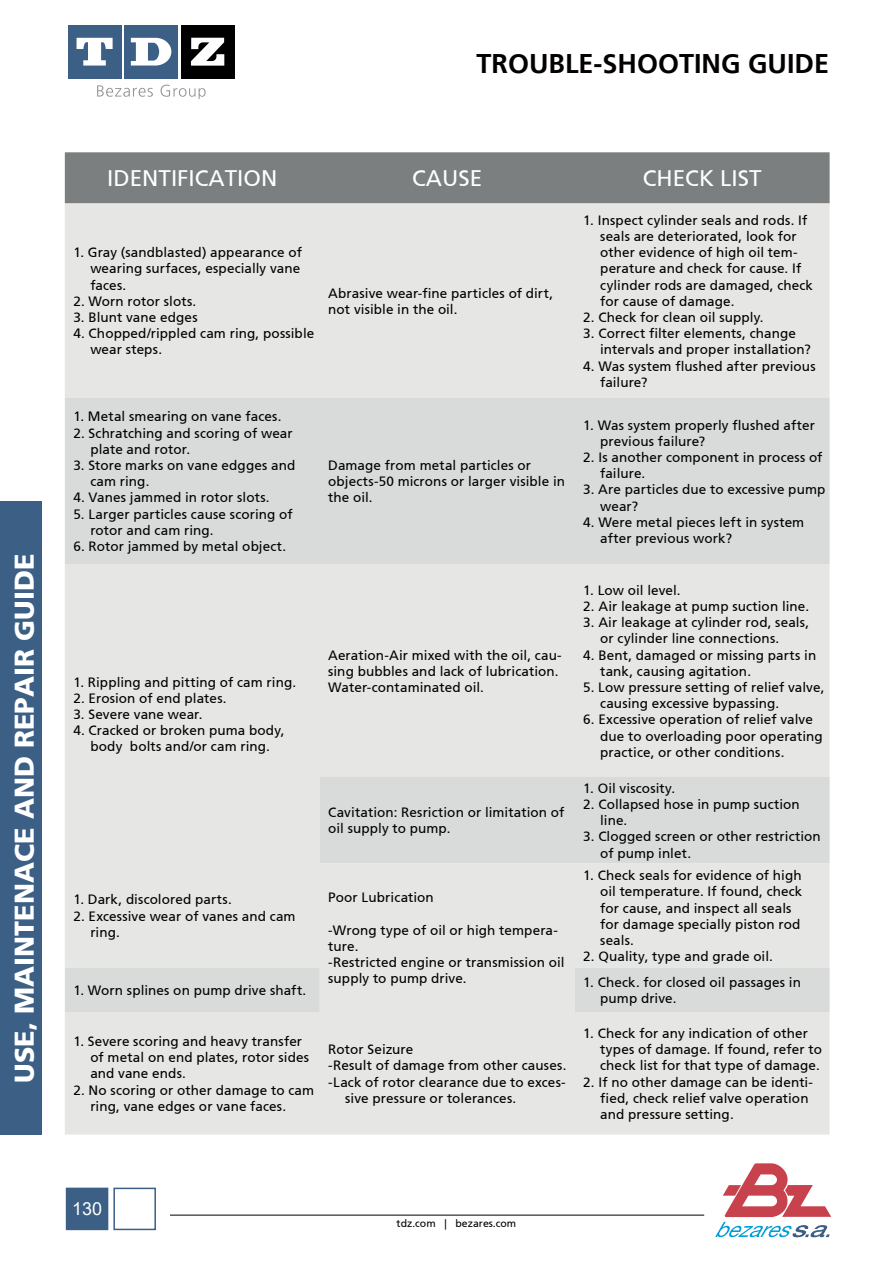
<style>
.page{position:relative;width:893px;height:1263px;background:#fff}
.page>*{position:absolute;margin:0;border:0;box-sizing:border-box;transform-origin:0 0}
.t1{font:900 27px "Frutiger 75";color:#fff}
.t2{font:700 27px "Frutiger 65";color:#040000}
.t3{font:22.5px "Frutiger 55 Roman";color:#fff}
.t4{font:18px "Arial";color:#fff}
.t5{font:13.5px/16.2px "Frutiger 55 Roman";letter-spacing:.005em;color:#000}
.t6{font:10.5px "Frutiger 55 Roman";color:#040000}
</style>
<div class="page">
<svg style="left:715px;top:1163px;width:116px;height:74px"></svg>
<hr style="left:170px;top:1215px;width:534px;height:1px;background:#040000">
<svg style="left:65px;top:1187px;width:91px;height:44px"></svg>
<svg style="left:97px;top:85px;width:56px;height:12px"></svg>
<svg style="left:161px;top:85px;width:45px;height:13px"></svg>
<div style="left:68px;top:25px;width:53px;height:53px;background:#3b5f85"></div>
<svg style="left:77px;top:38px;width:36px;height:28px"></svg>
<div style="left:124px;top:25px;width:54px;height:53px;background:#3b5f85"></div>
<svg style="left:131px;top:38px;width:40px;height:28px"></svg>
<div style="left:181px;top:25px;width:53px;height:53px;background:#000"></div>
<svg style="left:191px;top:38px;width:33px;height:28px"></svg>
<div style="left:65px;top:152px;width:765px;height:51px;background:#7b7f80"></div>
<div style="left:65px;top:203px;width:765px;height:931px;background:#e6e6e5"></div>
<svg style="left:65px;top:398px;width:765px;height:614px;background:#e0e1e0"></svg>
<div style="left:0;top:501px;width:42px;height:633px;background:#3b5f85"></div>
<h1 class="t2" style="left:477px;top:53px;width:354px">TROUBLE-SHOOTING GUIDE</h1>
<h1 class="t1" style="left:13px;top:1083px;width:530px;rotate:-90deg">USE, MAINTENACE AND REPAIR GUIDE</h1>
<h2 class="t3" style="left:107px;top:169px;width:172px">IDENTIFICATION</h2>
<h2 class="t3" style="left:412px;top:169px;width:71px">CAUSE</h2>
<h2 class="t3" style="left:643px;top:169px;width:120px">CHECK LIST</h2>
<p class="t5" style="left:90px;top:245px;width:213px;text-indent:-17px">1. Gray (sandblasted) appearance of wearing surfaces, especially vane faces.</p>
<p class="t5" style="left:73px;top:294px;width:124px">2. Worn rotor slots.</p>
<p class="t5" style="left:73px;top:310px;width:126px">3. Blunt vane edges</p>
<p class="t5" style="left:90px;top:326px;width:225px;text-indent:-17px">4. Chopped/rippled cam ring, possible wear steps.</p>
<p class="t5" style="left:328px;top:286px;width:226px">Abrasive wear-fine particles of dirt, not visible in the oil.</p>
<p class="t5" style="left:73px;top:410px;width:210px">1. Metal smearing on vane faces.</p>
<p class="t5" style="left:90px;top:426px;width:204px;text-indent:-17px">2. Schratching and scoring of wear plate and rotor.</p>
<p class="t5" style="left:90px;top:458px;width:207px;text-indent:-17px">3. Store marks on vane edgges and cam ring.</p>
<p class="t5" style="left:73px;top:491px;width:198px">4. Vanes jammed in rotor slots.</p>
<p class="t5" style="left:90px;top:507px;width:204px;text-indent:-17px">5. Larger particles cause scoring of rotor and cam ring.</p>
<p class="t5" style="left:73px;top:539px;width:214px">6. Rotor jammed by metal object.</p>
<p class="t5" style="left:328px;top:458px;width:238px">Damage from metal particles or objects-50 microns or larger visible in the oil.</p>
<p class="t5" style="left:73px;top:675px;width:224px">1. Rippling and pitting of cam ring.</p>
<p class="t5" style="left:73px;top:691px;width:155px">2. Erosion of end plates.</p>
<p class="t5" style="left:73px;top:707px;width:131px">3. Severe vane wear.</p>
<p class="t5" style="left:73px;top:723px;width:213px;text-align:center">4. Cracked or broken puma body, body bolts and/or cam ring.</p>
<p class="t5" style="left:328px;top:648px;width:235px">Aeration-Air mixed with the oil, cau&shy;sing bubbles and lack of lubrication.<br>Water-contaminated oil.</p>
<p class="t5" style="left:328px;top:805px;width:238px">Cavitation: Resriction or limitation of oil supply to pump.</p>
<p class="t5" style="left:600px;top:213px;width:214px;text-indent:-17px">1. Inspect cylinder seals and rods. If seals are deteriorated, look for other evidence of high oil tem&shy;perature and check for cause. If cylinder rods are damaged, check for cause of damage.</p>
<p class="t5" style="left:583px;top:310px;width:182px">2. Check for clean oil supply.</p>
<p class="t5" style="left:600px;top:326px;width:212px;text-indent:-17px">3. Correct filter elements, change intervals and proper installation?</p>
<p class="t5" style="left:600px;top:359px;width:217px;text-indent:-17px">4. Was system flushed after previous failure?</p>
<p class="t5" style="left:600px;top:418px;width:216px;text-indent:-17px">1. Was system properly flushed after previous failure?</p>
<p class="t5" style="left:600px;top:450px;width:224px;text-indent:-17px">2. Is another component in process of failure.</p>
<p class="t5" style="left:600px;top:483px;width:227px;text-indent:-17px">3. Are particles due to excessive pump wear?</p>
<p class="t5" style="left:600px;top:515px;width:206px;text-indent:-17px">4. Were metal pieces left in system after previous work?</p>
<p class="t5" style="left:583px;top:583px;width:99px">1. Low oil level.</p>
<p class="t5" style="left:583px;top:599px;width:227px">2. Air leakage at pump suction line.</p>
<p class="t5" style="left:600px;top:615px;width:210px;text-indent:-17px">3. Air leakage at cylinder rod, seals, or cylinder line connections.</p>
<p class="t5" style="left:600px;top:648px;width:218px;text-indent:-17px">4. Bent, damaged or missing parts in tank, causing agitation.</p>
<p class="t5" style="left:600px;top:680px;width:226px;text-indent:-17px">5. Low pressure setting of relief valve, causing excessive bypassing.</p>
<p class="t5" style="left:600px;top:713px;width:224px;text-indent:-17px">6. Excessive operation of relief valve due to overloading poor operating practice, or other conditions.</p>
<p class="t5" style="left:583px;top:781px;width:94px">1. Oil viscosity.</p>
<p class="t5" style="left:600px;top:797px;width:201px;text-indent:-17px">2. Collapsed hose in pump suction line.</p>
<p class="t5" style="left:600px;top:830px;width:222px;text-indent:-17px">3. Clogged screen or other restriction of pump inlet.</p>
<p class="t5" style="left:600px;top:868px;width:204px;text-indent:-17px">1. Check seals for evidence of high oil temperature. If found, check for cause, and inspect all seals for damage specially piston rod seals.</p>
<p class="t5" style="left:583px;top:949px;width:191px">2. Quality, type and grade oil.</p>
<p class="t5" style="left:328px;top:890px;width:107px">Poor Lubrication</p>
<p class="t5" style="left:328px;top:923px;width:238px">-Wrong type of oil or high tempera&shy;ture.<br>-Restricted engine or transmission oil supply to pump drive.</p>
<p class="t5" style="left:73px;top:893px;width:160px">1. Dark, discolored parts.</p>
<p class="t5" style="left:90px;top:909px;width:207px;text-indent:-17px">2. Excessive wear of vanes and cam ring.</p>
<p class="t5" style="left:73px;top:983px;width:235px">1. Worn splines on pump drive shaft.</p>
<p class="t5" style="left:600px;top:975px;width:202px;text-indent:-17px">1. Check. for closed oil passages in pump drive.</p>
<p class="t5" style="left:90px;top:1034px;width:220px;text-indent:-17px">1. Severe scoring and heavy transfer of metal on end plates, rotor sides and vane ends.</p>
<p class="t5" style="left:90px;top:1083px;width:225px;text-indent:-17px">2. No scoring or other damage to cam ring, vane edges or vane faces.</p>
<p class="t5" style="left:600px;top:1026px;width:223px;text-indent:-17px">1. Check for any indication of other types of damage. If found, refer to check list for that type of damage.</p>
<p class="t5" style="left:600px;top:1075px;width:214px;text-indent:-17px">2. If no other damage can be identi&shy;fied, check relief valve operation and pressure setting.</p>
<p class="t5" style="left:328px;top:1042px;width:87px">Rotor Seizure</p>
<p class="t5" style="left:328px;top:1058px;width:240px">-Result of damage from other causes.</p>
<p class="t5" style="left:328px;top:1075px;width:239px">-Lack of rotor clearance due to exces-</p>
<p class="t5" style="left:345px;top:1091px;width:173px">sive pressure or tolerances.</p>
<h3 class="t4" style="left:72px;top:1199px;width:32px">130</h3>
<p class="t6" style="left:397px;top:1219px;width:121px">tdz.com | bezares.com</p>
</div>
